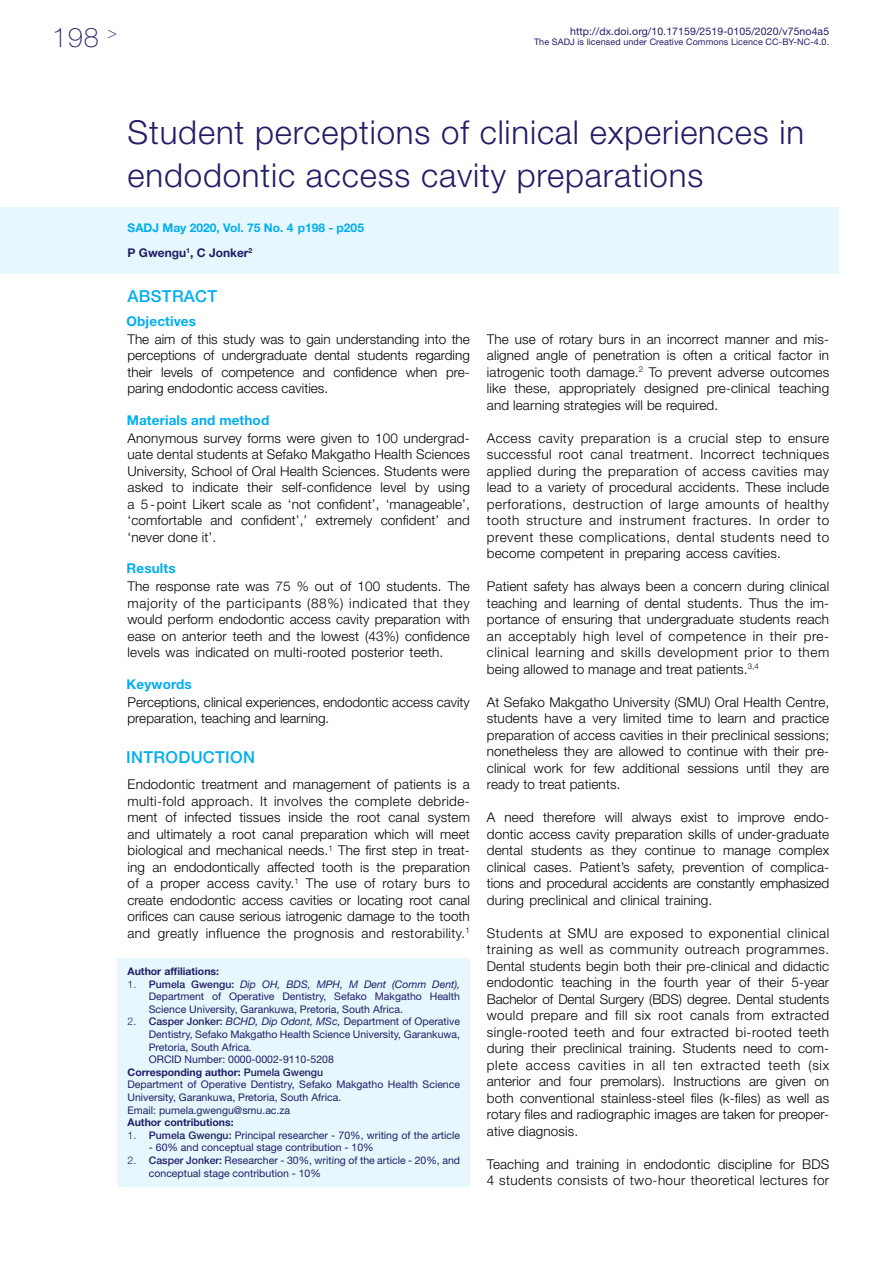
<style>
.page{position:relative;width:893px;height:1263px;background:#fff}
.page>*{position:absolute;margin:0;border:0;box-sizing:border-box;transform-origin:0 0}
.Header_Title_RC_74_4{font:300 33px/43.5px "Helvetica Neue LT Std";letter-spacing:.025em;color:#221d67}
.Header_PageNumber_Le{font:100 27px "Helvetica Neue LT Std";color:#221d67}
.t1{font:500 16.5px "Helvetica Neue LT Std";letter-spacing:.02em;color:#00aeef}
.Text_Body_RC_74_4{font:300 13.5px/16.5px "Helvetica Neue LT Std";letter-spacing:.01em;color:#000;text-align:justify}
.t2{font:700 13.5px "Helvetica Neue LT Std";letter-spacing:.01em;color:#00aeef}
.Article_JournalName{font:700 12px "Helvetica Neue LT Std";color:#00aeef}
.Article_AuthorName{font:700 12px "Helvetica Neue LT Std";color:#221d67}
.AuthorAffiliations_R{font:10.5px/12.6px "Helvetica Neue LT Std";color:#221d67;text-align:justify}
.AuthorAffiliations_R-2{font:700 10.5px "Helvetica Neue LT Std";color:#221d67}
.Header_WebNumber{font:10.5px "Helvetica Neue LT Std";letter-spacing:.01em;color:#221d67}
.Header_WebNumber-2{font:9px "Helvetica Neue LT Std";letter-spacing:.01em;color:#221d67}
.s1{font-weight:300}
.s2{font-weight:500}
.s3{font-style:italic}
</style>
<div class="page">
<div style="left:118px;top:958px;width:352px;height:228px;background:#e6f7fd"></div>
<div style="left:0;top:207px;width:839px;height:67px;background:#e6f7fd"></div>
<p class="Header_PageNumber_Le" style="left:52px;top:22px;width:66px">198 <sup>&gt;</sup></p>
<p class="Header_WebNumber" style="left:570px;top:25px;width:261px">http://dx.doi.org/10.17159/2519-0105/2020/v75no4a5</p>
<p class="Header_WebNumber-2" style="left:534px;top:37px;width:297px">The SADJ is licensed under Creative Commons Licence CC-BY-NC-4.0.</p>
<p class="Header_Title_RC_74_4" style="left:128px;top:110px;width:678px">Student perceptions of clinical experiences in endodontic access cavity preparations</p>
<p class="Article_JournalName" style="left:128px;top:220px;width:238px">SADJ May 2020, Vol. 75 No. 4 p198 - p205</p>
<p class="Article_AuthorName" style="left:128px;top:245px;width:126px">P Gwengu<sup>1</sup>, C Jonker<sup>2</sup></p>
<p class="t1" style="left:128px;top:286px;width:91px">ABSTRACT</p>
<p class="t2" style="left:127px;top:313px;width:71px">Objectives</p>
<p class="Text_Body_RC_74_4" style="left:128px;top:330px;width:344px">The aim of this study was to gain understanding into the perceptions of undergraduate dental students regarding their levels of competence and confidence when pre&shy;paring endodontic access cavities.</p>
<p class="Text_Body_RC_74_4" style="left:128px;top:429px;width:344px">Anonymous survey forms were given to 100 undergrad&shy;uate dental students at Sefako Makgatho Health Sciences University, School of Oral Health Sciences. Students were asked to indicate their self-confidence level by using a 5-point Likert scale as ‘not confident’, ‘manageable’, ‘comfortable and confident’,’ extremely confident’ and ‘never done it’.</p>
<p class="Text_Body_RC_74_4" style="left:128px;top:578px;width:344px">The response rate was 75 % out of 100 students. The majority of the participants (88%) indicated that they would perform endodontic access cavity preparation with ease on anterior teeth and the lowest (43%) confidence levels was indicated on multi-rooted posterior teeth.</p>
<p class="Text_Body_RC_74_4" style="left:128px;top:693px;width:344px">Perceptions, clinical experiences, endodontic access cavity preparation, teaching and learning.</p>
<p class="t2" style="left:127px;top:412px;width:144px">Materials and method</p>
<p class="t2" style="left:127px;top:560px;width:51px">Results</p>
<p class="t2" style="left:127px;top:676px;width:67px">Keywords</p>
<p class="t1" style="left:126px;top:748px;width:130px">INTRODUCTION</p>
<p class="Text_Body_RC_74_4" style="left:128px;top:776px;width:344px">Endodontic treatment and management of patients is a multi-fold approach. It involves the complete debride&shy;ment of infected tissues inside the root canal system and ultimately a root canal preparation which will meet biological and mechanical needs.<sup>1</sup> The first step in treat&shy;ing an endodontically affected tooth is the preparation of a proper access cavity.<sup>1</sup> The use of rotary burs to create endodontic access cavities or locating root canal orifices can cause serious iatrogenic damage to the tooth and greatly influence the prognosis and restorability.<sup>1</sup></p>
<p class="AuthorAffiliations_R-2" style="left:128px;top:965px;width:93px">Author affiliations:</p>
<p class="AuthorAffiliations_R" style="left:149px;top:977px;width:313px;text-indent:-21px"><span class="s1">1.</span> <span class="s2">Pumela Gwengu:</span> <span class="s3">Dip OH, BDS, MPH, M Dent (Comm Dent), </span>Department of Operative Dentistry, Sefako Makgatho Health Science University, Garankuwa, Pretoria, South Africa.</p>
<p class="AuthorAffiliations_R" style="left:149px;top:1015px;width:313px;text-indent:-21px"><span class="s1">2.</span> <span class="s2">Casper Jonker:</span> <span class="s3">BCHD, Dip Odont, MSc,</span> Department of Operative Dentistry, Sefako Makgatho Health Science University, Garankuwa, Pretoria, South Africa.</p>
<p class="AuthorAffiliations_R" style="left:149px;top:1053px;width:187px">ORCID Number: 0000-0002-9110-5208</p>
<p class="AuthorAffiliations_R-2" style="left:128px;top:1065px;width:197px">Corresponding author: <span class="s2">Pumela Gwengu</span></p>
<p class="AuthorAffiliations_R" style="left:128px;top:1078px;width:334px">Department of Operative Dentistry, Sefako Makgatho Health Science<br>University, Garankuwa, Pretoria, South Africa.</p>
<p class="AuthorAffiliations_R" style="left:128px;top:1103px;width:164px">Email: pumela.gwengu@smu.ac.za</p>
<p class="AuthorAffiliations_R-2" style="left:128px;top:1116px;width:108px">Author contributions:</p>
<p class="AuthorAffiliations_R" style="left:128px;top:1129px;width:334px"><span class="s1">1.</span> <span class="s2">Pumela Gwengu:</span> Principal researcher - 70%, writing of the article</p>
<p class="AuthorAffiliations_R" style="left:149px;top:1141px;width:226px">- 60% and conceptual stage contribution - 10%</p>
<p class="AuthorAffiliations_R" style="left:149px;top:1154px;width:313px;text-indent:-21px"><span class="s1">2.</span> <span class="s2">Casper Jonker:</span> Researcher - 30%, writing of the article - 20%, and conceptual stage contribution - 10%</p>
<p class="Text_Body_RC_74_4" style="left:487px;top:330px;width:344px">The use of rotary burs in an incorrect manner and mis&shy;aligned angle of penetration is often a critical factor in iatrogenic tooth damage.<sup>2</sup> To prevent adverse outcomes like these, appropriately designed pre-clinical teaching and learning strategies will be required.</p>
<p class="Text_Body_RC_74_4" style="left:487px;top:429px;width:344px">Access cavity preparation is a crucial step to ensure successful root canal treatment. Incorrect techniques applied during the preparation of access cavities may lead to a variety of procedural accidents. These include perforations, destruction of large amounts of healthy tooth structure and instrument fractures. In order to prevent these complications, dental students need to become competent in preparing access cavities.</p>
<p class="Text_Body_RC_74_4" style="left:487px;top:578px;width:344px">Patient safety has always been a concern during clinical teaching and learning of dental students. Thus the im&shy;portance of ensuring that undergraduate students reach an acceptably high level of competence in their pre&shy;clinical learning and skills development prior to them being allowed to manage and treat patients.<sup>3,4</sup></p>
<p class="Text_Body_RC_74_4" style="left:487px;top:693px;width:344px">At Sefako Makgatho University (SMU) Oral Health Centre, students have a very limited time to learn and practice preparation of access cavities in their preclinical sessions; nonetheless they are allowed to continue with their pre&shy;clinical work for few additional sessions until they are ready to treat patients.</p>
<p class="Text_Body_RC_74_4" style="left:487px;top:809px;width:344px">A need therefore will always exist to improve endo&shy;dontic access cavity preparation skills of under-graduate dental students as they continue to manage complex clinical cases. Patient’s safety, prevention of complica&shy;tions and procedural accidents are constantly emphasized during preclinical and clinical training.</p>
<p class="Text_Body_RC_74_4" style="left:487px;top:924px;width:344px">Students at SMU are exposed to exponential clinical training as well as community outreach programmes.<br>Dental students begin both their pre-clinical and didactic endodontic teaching in the fourth year of their 5-year Bachelor of Dental Surgery (BDS) degree. Dental students would prepare and fill six root canals from extracted single-rooted teeth and four extracted bi-rooted teeth during their preclinical training. Students need to com&shy;plete access cavities in all ten extracted teeth (six anterior and four premolars). Instructions are given on both conventional stainless-steel files (k-files) as well as rotary files and radiographic images are taken for preoper&shy;ative diagnosis.</p>
<p class="Text_Body_RC_74_4" style="left:487px;top:1155px;width:344px">Teaching and training in endodontic discipline for BDS<br>4 students consists of two-hour theoretical lectures for</p>
</div>
